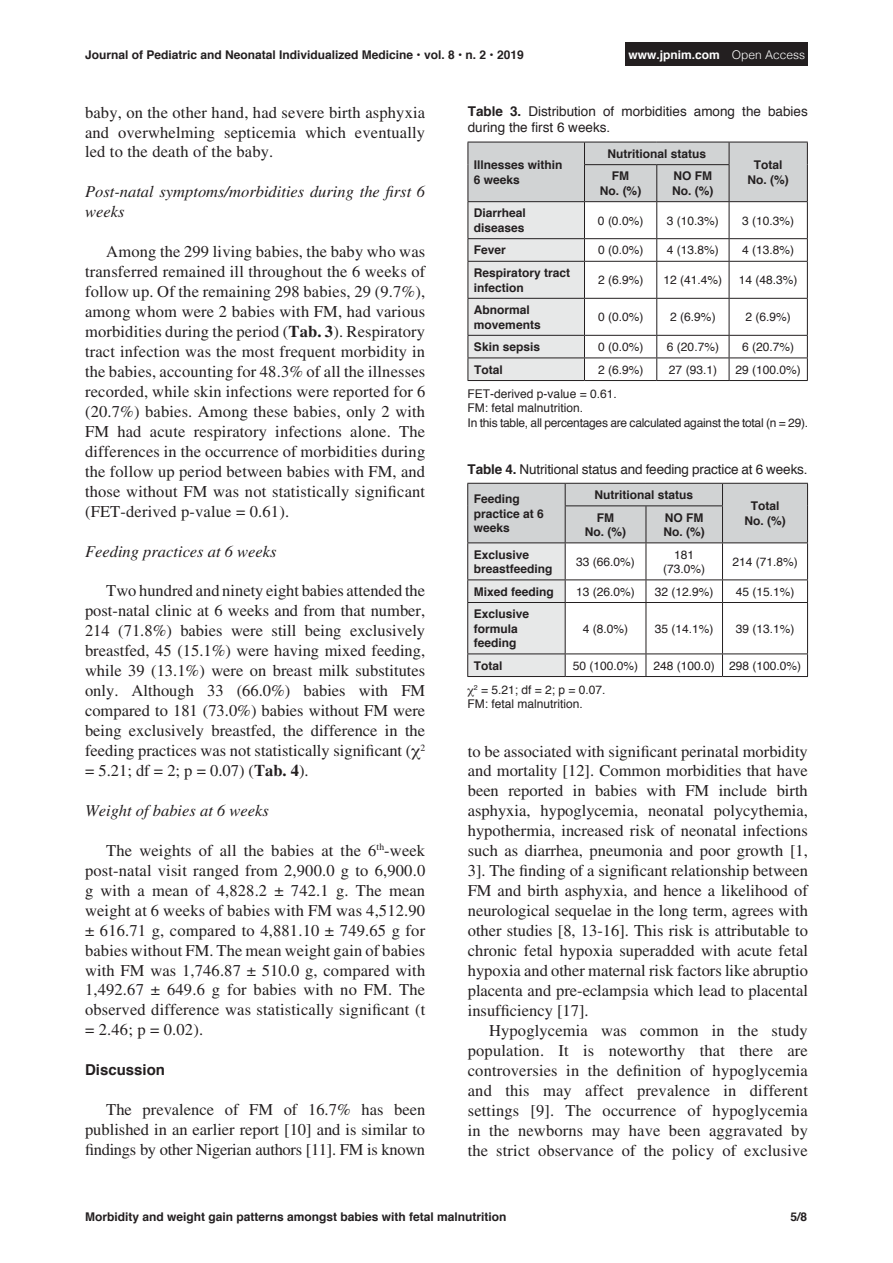
<style>
.page{position:relative;width:893px;height:1263px;background:#fff}
.page>*{position:absolute;margin:0;border:0;box-sizing:border-box;transform-origin:0 0}
.Body1{font:16.5px/20px "Times LT Std";letter-spacing:.01em;color:#231f20;text-align:justify}
.Heading3{font:italic 16.5px/20px "Times LT Std";color:#231f20}
.Heading2{font:700 15px "Helvetica";color:#231f20}
.t1{font:13.5px/16.2px "Helvetica";color:#231f20}
.Table1{font:700 12px/14.4px "Helvetica";color:#231f20}
.Table1-2{font:12px/14.4px "Helvetica";color:#231f20;text-align:center}
.Table1-3{font:12px "Helvetica";letter-spacing:-.02em;color:#231f20}
.t2{font:700 12px "Helvetica";color:#fff}
.s1{font-weight:300}
.s2{font-weight:700}
</style>
<div class="page">
<div style="left:626px;top:43px;width:182px;height:23px;background:#231f20"></div>
<svg style="left:468px;top:142px;width:340px;height:238px"></svg>
<hr style="left:468px;top:380px;width:116px;height:1px;background:#231f20">
<hr style="left:584px;top:380px;width:73px;height:1px;background:#231f20">
<hr style="left:657px;top:380px;width:72px;height:1px;background:#231f20">
<hr style="left:729px;top:380px;width:79px;height:1px;background:#231f20">
<svg style="left:467px;top:483px;width:341px;height:193px"></svg>
<hr style="left:467px;top:676px;width:98px;height:1px;background:#231f20">
<hr style="left:565px;top:676px;width:81px;height:1px;background:#231f20">
<hr style="left:646px;top:676px;width:76px;height:1px;background:#231f20">
<hr style="left:722px;top:676px;width:86px;height:1px;background:#231f20">
<p class="Table1" style="left:85px;top:47px;width:440px">Journal of Pediatric and Neonatal Individualized Medicine • vol. 8 • n. 2 • 2019</p>
<p class="t2" style="left:629px;top:45px;width:178px">www.jpnim.com <span class="s1">Open Access</span></p>
<p class="Body1" style="left:85px;top:102px;width:342px">baby, on the other hand, had severe birth asphyxia and overwhelming septicemia which eventually led to the death of the baby.</p>
<p class="Heading3" style="left:85px;top:182px;width:342px">Post-natal symptoms/morbidities during the first 6 weeks</p>
<p class="Body1" style="left:85px;top:242px;width:342px;text-indent:21px">Among the 299 living babies, the baby who was transferred remained ill throughout the 6 weeks of follow up. Of the remaining 298 babies, 29 (9.7%), among whom were 2 babies with FM, had various morbidities during the period (<span class="s2">Tab. 3</span>). Respiratory tract infection was the most frequent morbidity in the babies, accounting for 48.3% of all the illnesses recorded, while skin infections were reported for 6 (20.7%) babies. Among these babies, only 2 with FM had acute respiratory infections alone. The differences in the occurrence of morbidities during the follow up period between babies with FM, and those without FM was not statistically significant (FET-derived p-value = 0.61).</p>
<p class="Heading3" style="left:85px;top:541px;width:193px">Feeding practices at 6 weeks</p>
<p class="Body1" style="left:85px;top:581px;width:342px;text-indent:21px">Two hundred and ninety eight babies attended the post-natal clinic at 6 weeks and from that number, 214 (71.8%) babies were still being exclusively breastfed, 45 (15.1%) were having mixed feeding, while 39 (13.1%) were on breast milk substitutes only. Although 33 (66.0%) babies with FM compared to 181 (73.0%) babies without FM were being exclusively breastfed, the difference in the feeding practices was not statistically significant ( <sup>2 </sup>= 5.21; df = 2; p = 0.07) (<span class="s2">Tab. 4</span>).</p>
<p class="Heading3" style="left:85px;top:800px;width:185px">Weight of babies at 6 weeks</p>
<p class="Body1" style="left:85px;top:840px;width:342px;text-indent:21px">The weights of all the babies at the 6<sup>th</sup>-week post-natal visit ranged from 2,900.0 g to 6,900.0 g with a mean of 4,828.2 ± 742.1 g. The mean weight at 6 weeks of babies with FM was 4,512.90 ± 616.71 g, compared to 4,881.10 ± 749.65 g for babies without FM. The mean weight gain of babies with FM was 1,746.87 ± 510.0 g, compared with 1,492.67 ± 649.6 g for babies with no FM. The observed difference was statistically significant (t = 2.46; p = 0.02).</p>
<p class="Heading2" style="left:85px;top:1058px;width:82px">Discussion</p>
<p class="Body1" style="left:85px;top:1099px;width:342px;text-indent:21px">The prevalence of FM of 16.7% has been published in an earlier report [10] and is similar to findings by other Nigerian authors [11]. FM is known</p>
<p class="t1" style="left:468px;top:103px;width:342px"><span class="s2">Table 3.</span> Distribution of morbidities among the babies during the first 6 weeks.</p>
<p class="Table1" style="left:474px;top:158px;width:90px">Illnesses within<br>6 weeks</p>
<p class="Table1" style="left:607px;top:147px;width:100px">Nutritional status</p>
<p class="Table1" style="left:754px;top:158px;width:30px">Total</p>
<p class="Table1" style="left:674px;top:169px;width:40px">NO FM</p>
<p class="Table1" style="left:672px;top:184px;width:43px">No. (%)</p>
<p class="Table1" style="left:612px;top:169px;width:19px">FM</p>
<p class="Table1" style="left:748px;top:172px;width:43px">No. (%)</p>
<p class="Table1" style="left:600px;top:184px;width:43px">No. (%)</p>
<p class="Table1" style="left:474px;top:206px;width:54px">Diarrheal diseases</p>
<p class="Table1-2" style="left:598px;top:214px;width:47px">0 (0.0%)</p>
<p class="Table1-2" style="left:667px;top:214px;width:54px">3 (10.3%)</p>
<p class="Table1-2" style="left:742px;top:214px;width:54px">3 (10.3%)</p>
<p class="Table1" style="left:474px;top:243px;width:34px">Fever</p>
<p class="Table1-2" style="left:598px;top:243px;width:47px">0 (0.0%)</p>
<p class="Table1-2" style="left:667px;top:243px;width:54px">4 (13.8%)</p>
<p class="Table1-2" style="left:742px;top:243px;width:54px">4 (13.8%)</p>
<p class="Table1" style="left:474px;top:266px;width:98px">Respiratory tract infection</p>
<p class="Table1-2" style="left:598px;top:273px;width:47px">2 (6.9%)</p>
<p class="Table1-2" style="left:664px;top:273px;width:60px">12 (41.4%)</p>
<p class="Table1-2" style="left:739px;top:273px;width:60px">14 (48.3%)</p>
<p class="Table1" style="left:474px;top:303px;width:68px">Abnormal movements</p>
<p class="Table1-2" style="left:598px;top:310px;width:47px">0 (0.0%)</p>
<p class="Table1-2" style="left:670px;top:310px;width:47px">2 (6.9%)</p>
<p class="Table1-2" style="left:746px;top:310px;width:47px">2 (6.9%)</p>
<p class="Table1" style="left:474px;top:340px;width:68px">Skin sepsis</p>
<p class="Table1-2" style="left:598px;top:340px;width:47px">0 (0.0%)</p>
<p class="Table1-2" style="left:667px;top:340px;width:54px">6 (20.7%)</p>
<p class="Table1-2" style="left:742px;top:340px;width:54px">6 (20.7%)</p>
<p class="Table1" style="left:474px;top:362px;width:30px">Total</p>
<p class="Table1-2" style="left:598px;top:363px;width:47px">2 (6.9%)</p>
<p class="Table1-2" style="left:669px;top:363px;width:50px">27 (93.1)</p>
<p class="Table1-2" style="left:736px;top:363px;width:67px">29 (100.0%)</p>
<p class="Table1-2" style="left:468px;top:387px;width:151px">FET-derived p-value = 0.61.</p>
<p class="Table1-2" style="left:468px;top:401px;width:117px">FM: fetal malnutrition.</p>
<p class="Table1-3" style="left:468px;top:413px;width:342px">In this table, all percentages are calculated against the total (n = 29).</p>
<p class="t1" style="left:468px;top:461px;width:342px"><span class="s2">Table 4.</span> Nutritional status and feeding practice at 6 weeks.</p>
<p class="Table1" style="left:474px;top:492px;width:72px">Feeding practice at 6 weeks</p>
<p class="Table1" style="left:594px;top:488px;width:100px">Nutritional status</p>
<p class="Table1" style="left:751px;top:499px;width:30px">Total</p>
<p class="Table1" style="left:665px;top:510px;width:40px">NO FM</p>
<p class="Table1" style="left:664px;top:525px;width:43px">No. (%)</p>
<p class="Table1" style="left:597px;top:510px;width:19px">FM</p>
<p class="Table1" style="left:744px;top:513px;width:43px">No. (%)</p>
<p class="Table1" style="left:585px;top:525px;width:43px">No. (%)</p>
<p class="Table1" style="left:474px;top:547px;width:80px">Exclusive breastfeeding</p>
<p class="Table1-2" style="left:576px;top:555px;width:60px">33 (66.0%)</p>
<p class="Table1-2" style="left:663px;top:548px;width:44px">181 (73.0%)</p>
<p class="Table1-2" style="left:732px;top:555px;width:67px">214 (71.8%)</p>
<p class="Table1" style="left:474px;top:584px;width:82px">Mixed feeding</p>
<p class="Table1-2" style="left:576px;top:585px;width:60px">13 (26.0%)</p>
<p class="Table1-2" style="left:655px;top:585px;width:60px">32 (12.9%)</p>
<p class="Table1-2" style="left:736px;top:585px;width:60px">45 (15.1%)</p>
<p class="Table1" style="left:474px;top:607px;width:57px">Exclusive formula feeding</p>
<p class="Table1-2" style="left:583px;top:622px;width:47px">4 (8.0%)</p>
<p class="Table1-2" style="left:655px;top:622px;width:60px">35 (14.1%)</p>
<p class="Table1-2" style="left:736px;top:622px;width:60px">39 (13.1%)</p>
<p class="Table1" style="left:474px;top:658px;width:30px">Total</p>
<p class="Table1-2" style="left:573px;top:659px;width:67px">50 (100.0%)</p>
<p class="Table1-2" style="left:654px;top:659px;width:63px">248 (100.0)</p>
<p class="Table1-2" style="left:729px;top:659px;width:74px">298 (100.0%)</p>
<p class="Table1-2" style="left:474px;top:683px;width:133px"><sup>2</sup> = 5.21; df = 2; p = 0.07.</p>
<p class="Table1-2" style="left:467px;top:697px;width:117px">FM: fetal malnutrition.</p>
<p class="Body1" style="left:468px;top:741px;width:342px">to be associated with significant perinatal morbidity and mortality [12]. Common morbidities that have been reported in babies with FM include birth asphyxia, hypoglycemia, neonatal polycythemia, hypothermia, increased risk of neonatal infections such as diarrhea, pneumonia and poor growth [1, 3]. The finding of a significant relationship between FM and birth asphyxia, and hence a likelihood of neurological sequelae in the long term, agrees with other studies [8, 13-16]. This risk is attributable to chronic fetal hypoxia superadded with acute fetal hypoxia and other maternal risk factors like abruptio placenta and pre-eclampsia which lead to placental insufficiency [17].</p>
<p class="Body1" style="left:468px;top:1020px;width:342px;text-indent:21px">Hypoglycemia was common in the study population. It is noteworthy that there are controversies in the definition of hypoglycemia and this may affect prevalence in different settings [9]. The occurrence of hypoglycemia in the newborns may have been aggravated by the strict observance of the policy of exclusive</p>
<p class="Table1" style="left:85px;top:1210px;width:423px">Morbidity and weight gain patterns amongst babies with fetal malnutrition</p>
<p class="Table1" style="left:790px;top:1210px;width:18px">5/8</p>
</div>
